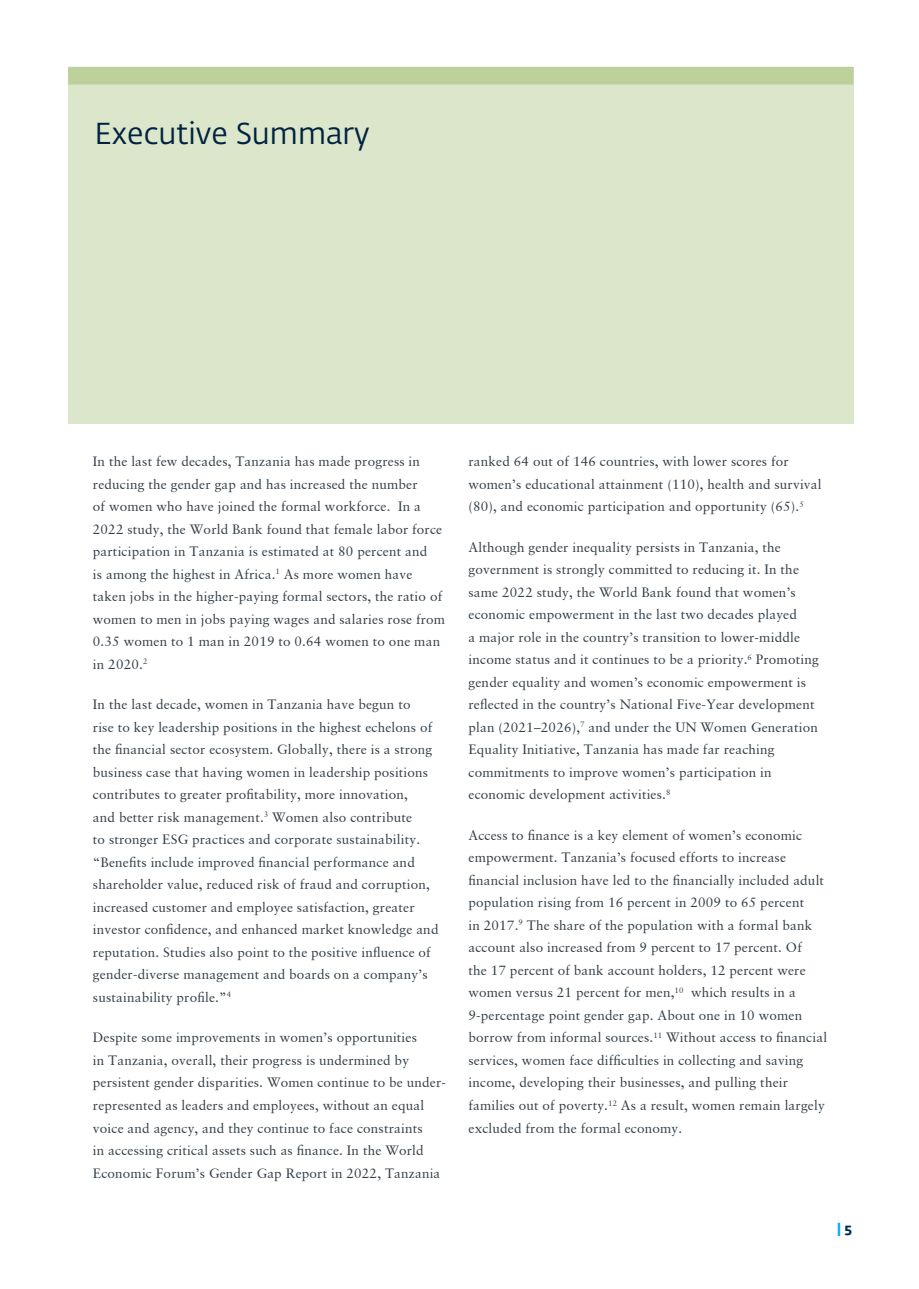
<style>
.page{position:relative;width:919px;height:1289px;background:#fff}
.page>*{position:absolute;margin:0;border:0;box-sizing:border-box;transform-origin:0 0}
.t1{font:30px "Fedra Sans Std";color:#002340}
.Body{font:13.5px/22.5px "Sabon";letter-spacing:.015em;color:#313e48}
.t2{font:700 13.5px "Fedra Sans Std";color:#00aeef}
.s1{color:#002e54}
</style>
<div class="page">
<div style="left:68px;top:67px;width:785px;height:356px;background:#dce6ca"></div>
<div style="left:68px;top:67px;width:785px;height:18px;background:#bed09b"></div>
<p class="t1" style="left:94px;top:115px;width:277px">Executive Summary</p>
<p class="Body" style="left:93px;top:450px;width:353px">In the last few decades, Tanzania has made progress in reducing the gender gap and has increased the number<br>of women who have joined the formal workforce. In a 2022 study, the World Bank found that female labor force participation in Tanzania is estimated at 80 percent and<br>is among the highest in Africa.<sup>1</sup> As more women have taken jobs in the higher-paying formal sectors, the ratio of women to men in jobs paying wages and salaries rose from 0.35 women to 1 man in 2019 to 0.64 women to one man in 2020.<sup>2</sup></p>
<p class="Body" style="left:93px;top:693px;width:347px">In the last decade, women in Tanzania have begun to<br>rise to key leadership positions in the highest echelons of the financial sector ecosystem. Globally, there is a strong business case that having women in leadership positions contributes to greater profitability, more innovation,<br>and better risk management.<sup>3</sup> Women also contribute<br>to stronger ESG practices and corporate sustainability. “Benefits include improved financial performance and shareholder value, reduced risk of fraud and corruption, increased customer and employee satisfaction, greater investor confidence, and enhanced market knowledge and reputation. Studies also point to the positive influence of gender-diverse management and boards on a company’s sustainability profile.”<sup>4</sup></p>
<p class="Body" style="left:93px;top:1026px;width:354px">Despite some improvements in women’s opportunities<br>in Tanzania, overall, their progress is undermined by persistent gender disparities. Women continue to be under&shy;represented as leaders and employees, without an equal voice and agency, and they continue to face constraints<br>in accessing critical assets such as finance. In the World Economic Forum’s Gender Gap Report in 2022, Tanzania</p>
<p class="Body" style="left:468px;top:450px;width:354px">ranked 64 out of 146 countries, with lower scores for women’s educational attainment (110), health and survival (80), and economic participation and opportunity (65).<sup>5</sup></p>
<p class="Body" style="left:468px;top:535px;width:352px">Although gender inequality persists in Tanzania, the government is strongly committed to reducing it. In the same 2022 study, the World Bank found that women’s economic empowerment in the last two decades played<br>a major role in the country’s transition to lower-middle income status and it continues to be a priority.<sup>6</sup> Promoting gender equality and women’s economic empowerment is reflected in the country’s National Five-Year development plan (2021–2026),<sup>7</sup> and under the UN Women Generation Equality Initiative, Tanzania has made far reaching commitments to improve women’s participation in economic development activities.<sup>8</sup></p>
<p class="Body" style="left:468px;top:823px;width:360px">Access to finance is a key element of women’s economic empowerment. Tanzania’s focused efforts to increase financial inclusion have led to the financially included adult population rising from 16 percent in 2009 to 65 percent<br>in 2017.<sup>9</sup> The share of the population with a formal bank account also increased from 9 percent to 17 percent. Of<br>the 17 percent of bank account holders, 12 percent were women versus 21 percent for men,<sup>10</sup> which results in a 9-percentage point gender gap. About one in 10 women borrow from informal sources.<sup>11</sup> Without access to financial services, women face difficulties in collecting and saving income, developing their businesses, and pulling their families out of poverty.<sup>12</sup> As a result, women remain largely excluded from the formal economy.</p>
<p class="t2" style="left:837px;top:1219px;width:16px">| <span class="s1">5</span></p>
</div>
